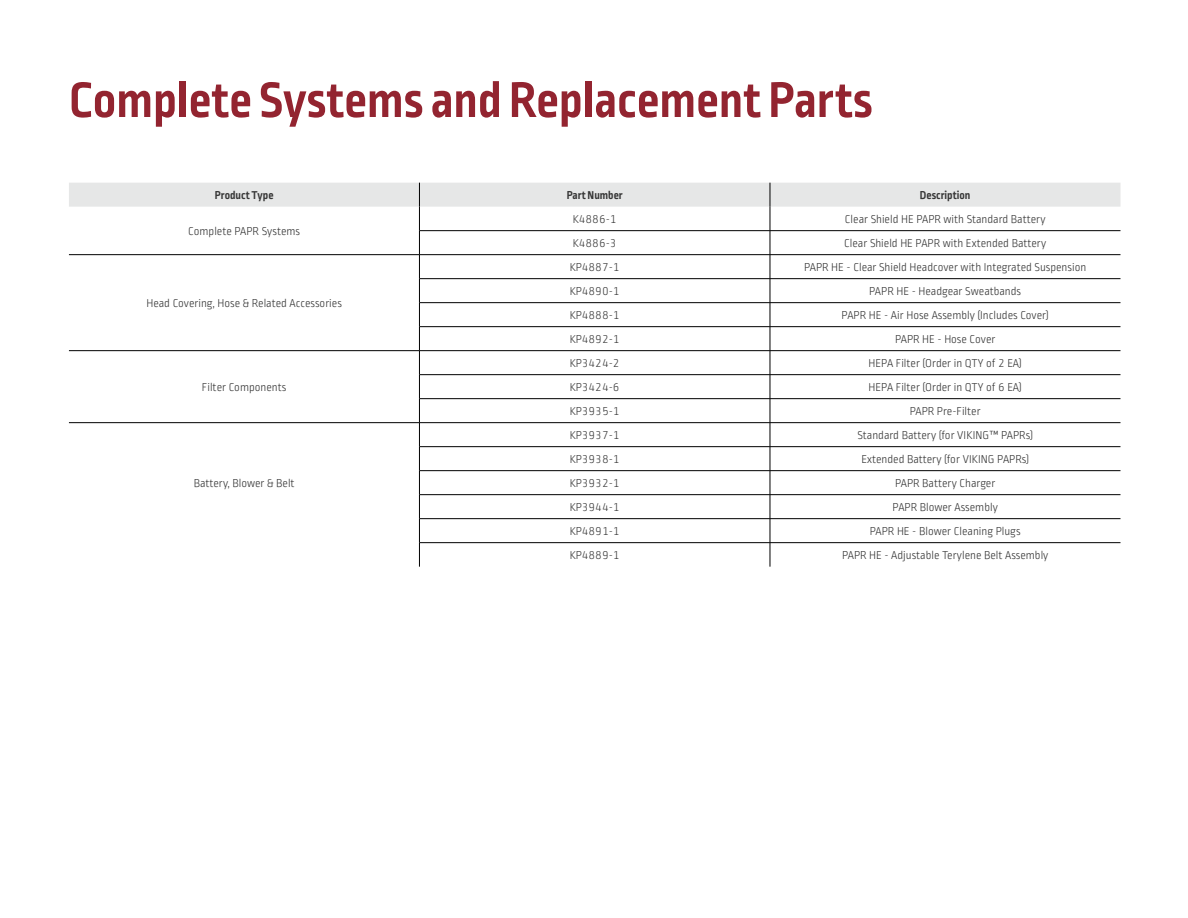
<style>
.page{position:relative;width:1188px;height:918px;background:#fff}
.page>*{position:absolute;margin:0;border:0;box-sizing:border-box;transform-origin:0 0}
.t1{font:700 52.5px "Ropa Sans Pro";color:#932430}
.Chart{font:300 12px "Ropa Sans Pro";color:#363636}
.Chart-2{font:700 12px "Ropa Sans Pro";color:#363636}
</style>
<div class="page">
<svg style="left:69px;top:183px;width:1051px;height:384px"></svg>
<hr style="left:419px;top:518px;width:351px;height:1px;background:#000">
<hr style="left:770px;top:518px;width:350px;height:1px;background:#000">
<hr style="left:419px;top:542px;width:351px;height:1px;background:#000">
<hr style="left:770px;top:542px;width:350px;height:1px;background:#000">
<h1 class="t1" style="left:69px;top:70px;width:805px">Complete Systems and Replacement Parts</h1>
<p class="Chart-2" style="left:215px;top:189px;width:60px">Product Type</p>
<p class="Chart-2" style="left:567px;top:189px;width:58px">Part Number</p>
<p class="Chart-2" style="left:920px;top:189px;width:52px">Description</p>
<p class="Chart" style="left:188px;top:225px;width:113px">Complete PAPR Systems</p>
<p class="Chart" style="left:573px;top:213px;width:45px">K4886-1</p>
<p class="Chart" style="left:845px;top:213px;width:202px">Clear Shield HE PAPR with Standard Battery</p>
<p class="Chart" style="left:573px;top:237px;width:45px">K4886-3</p>
<p class="Chart" style="left:844px;top:237px;width:204px">Clear Shield HE PAPR with Extended Battery</p>
<p class="Chart" style="left:146px;top:297px;width:197px">Head Covering, Hose &amp; Related Accessories</p>
<p class="Chart" style="left:202px;top:381px;width:86px">Filter Components</p>
<p class="Chart" style="left:194px;top:477px;width:102px">Battery, Blower &amp; Belt</p>
<p class="Chart" style="left:570px;top:261px;width:51px">KP4887-1</p>
<p class="Chart" style="left:804px;top:261px;width:284px">PAPR HE - Clear Shield Headcover with Integrated Suspension</p>
<p class="Chart" style="left:570px;top:285px;width:51px">KP4890-1</p>
<p class="Chart" style="left:869px;top:285px;width:154px">PAPR HE - Headgear Sweatbands</p>
<p class="Chart" style="left:570px;top:309px;width:51px">KP4888-1</p>
<p class="Chart" style="left:842px;top:309px;width:209px">PAPR HE - Air Hose Assembly (Includes Cover)</p>
<p class="Chart" style="left:570px;top:333px;width:51px">KP4892-1</p>
<p class="Chart" style="left:895px;top:333px;width:102px">PAPR HE - Hose Cover</p>
<p class="Chart" style="left:570px;top:357px;width:51px">KP3424-2</p>
<p class="Chart" style="left:869px;top:357px;width:155px">HEPA Filter (Order in QTY of 2 EA)</p>
<p class="Chart" style="left:570px;top:381px;width:51px">KP3424-6</p>
<p class="Chart" style="left:869px;top:381px;width:155px">HEPA Filter (Order in QTY of 6 EA)</p>
<p class="Chart" style="left:570px;top:405px;width:51px">KP3935-1</p>
<p class="Chart" style="left:910px;top:405px;width:72px">PAPR Pre-Filter</p>
<p class="Chart" style="left:570px;top:429px;width:51px">KP3937-1</p>
<p class="Chart" style="left:857px;top:429px;width:177px">Standard Battery (for VIKING™ PAPRs)</p>
<p class="Chart" style="left:570px;top:453px;width:51px">KP3938-1</p>
<p class="Chart" style="left:861px;top:453px;width:169px">Extended Battery (for VIKING PAPRs)</p>
<p class="Chart" style="left:570px;top:477px;width:51px">KP3932-1</p>
<p class="Chart" style="left:895px;top:477px;width:102px">PAPR Battery Charger</p>
<p class="Chart" style="left:570px;top:501px;width:51px">KP3944-1</p>
<p class="Chart" style="left:893px;top:501px;width:107px">PAPR Blower Assembly</p>
<p class="Chart" style="left:570px;top:525px;width:51px">KP4891-1</p>
<p class="Chart" style="left:870px;top:525px;width:152px">PAPR HE - Blower Cleaning Plugs</p>
<p class="Chart" style="left:570px;top:549px;width:51px">KP4889-1</p>
<p class="Chart" style="left:842px;top:549px;width:208px">PAPR HE - Adjustable Terylene Belt Assembly</p>
</div>
